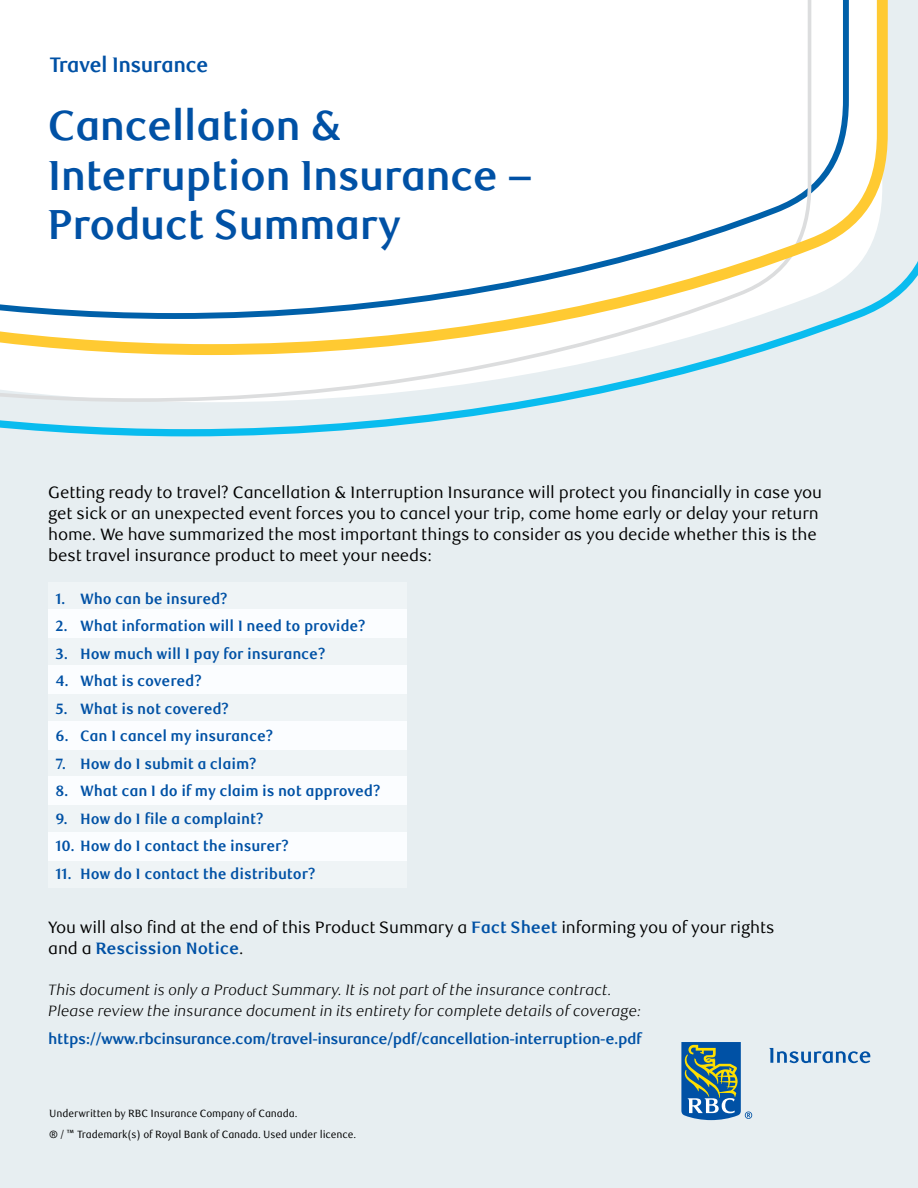
<style>
.page{position:relative;width:918px;height:1188px;background:#e7eef1}
.page>*{position:absolute;margin:0;border:0;box-sizing:border-box;transform-origin:0 0}
.t1{font:700 42px/49.5px "RBC Display";color:#0051a5}
.t2{font:700 21px "RBC Text Cond";letter-spacing:-.03em;color:#0051a5}
.t3{font:16.5px/21px "RBC Text";letter-spacing:-.01em;color:#000}
.t4{font:700 15px "RBC Text Cond";letter-spacing:-.01em;color:#0051a5}
.t5{font:italic 300 15px/21px "RBC Text";letter-spacing:-.01em;color:#000}
.t6{font:700 15px "RBC Text";letter-spacing:-.03em;color:#0051a5}
.t7{font:10.5px/21.8px "RBC Text Cond";letter-spacing:-.01em;color:#000}
.s1{font-weight:700;color:#0051a5}
</style>
<div class="page">
<svg style="left:0;top:261px;width:918px;height:175px"></svg>
<svg style="left:0;top:0;width:888px;height:355px;background:#f8f9f5"></svg>
<svg style="left:681px;top:1042px;width:71px;height:78px"></svg>
<svg style="left:769px;top:1048px;width:101px;height:15px"></svg>
<div style="left:49px;top:582px;width:358px;height:28px;background:#eff4f6"></div>
<div style="left:49px;top:638px;width:358px;height:28px;background:#eff4f6"></div>
<div style="left:49px;top:694px;width:358px;height:28px;background:#eff4f6"></div>
<div style="left:49px;top:749px;width:358px;height:28px;background:#eff4f6"></div>
<div style="left:49px;top:805px;width:358px;height:28px;background:#eff4f6"></div>
<div style="left:49px;top:860px;width:358px;height:28px;background:#eff4f6"></div>
<div style="left:49px;top:610px;width:358px;height:28px;background:#fbfdff"></div>
<div style="left:49px;top:666px;width:358px;height:28px;background:#fbfdff"></div>
<div style="left:49px;top:721px;width:358px;height:28px;background:#fbfdff"></div>
<div style="left:49px;top:777px;width:358px;height:28px;background:#fbfdff"></div>
<div style="left:49px;top:832px;width:358px;height:28px;background:#fbfdff"></div>
<p class="t2" style="left:50px;top:52px;width:161px">Travel Insurance</p>
<h1 class="t1" style="left:48px;top:102px;width:485px">Cancellation &amp;<br>Interruption Insurance –<br>Product Summary</h1>
<p class="t3" style="left:48px;top:482px;width:775px">Getting ready to travel? Cancellation &amp; Interruption Insurance will protect you financially in case you get sick or an unexpected event forces you to cancel your trip, come home early or delay your return home. We have summarized the most important things to consider as you decide whether this is the best travel insurance product to meet your needs:</p>
<p class="t4" style="left:55px;top:590px;width:174px">1. Who can be insured?</p>
<p class="t4" style="left:55px;top:617px;width:312px">2. What information will I need to provide?</p>
<p class="t4" style="left:55px;top:645px;width:272px">3. How much will I pay for insurance?</p>
<p class="t4" style="left:55px;top:672px;width:148px">4. What is covered?</p>
<p class="t4" style="left:55px;top:700px;width:175px">5. What is not covered?</p>
<p class="t4" style="left:55px;top:727px;width:220px">6. Can I cancel my insurance?</p>
<p class="t4" style="left:55px;top:755px;width:203px">7. How do I submit a claim?</p>
<p class="t4" style="left:55px;top:782px;width:327px">8. What can I do if my claim is not approved?</p>
<p class="t4" style="left:55px;top:810px;width:210px">9. How do I file a complaint?</p>
<p class="t4" style="left:55px;top:837px;width:235px">10. How do I contact the insurer?</p>
<p class="t4" style="left:55px;top:865px;width:262px">11. How do I contact the distributor?</p>
<p class="t3" style="left:48px;top:917px;width:728px">You will also find at the end of this Product Summary a <span class="s1">Fact Sheet</span> informing you of your rights and a <span class="s1">Rescission Notice</span>.</p>
<p class="t5" style="left:48px;top:980px;width:595px">This document is only a Product Summary. It is not part of the insurance contract.<br>Please review the insurance document in its entirety for complete details of coverage:</p>
<p class="t6" style="left:48px;top:1030px;width:595px">https://www.rbcinsurance.com/travel-insurance/pdf/cancellation-interruption-e.pdf</p>
<p class="t7" style="left:49px;top:1102px;width:308px">Underwritten by RBC Insurance Company of Canada.<br>® / ™ Trademark(s) of Royal Bank of Canada. Used under licence.</p>
</div>
